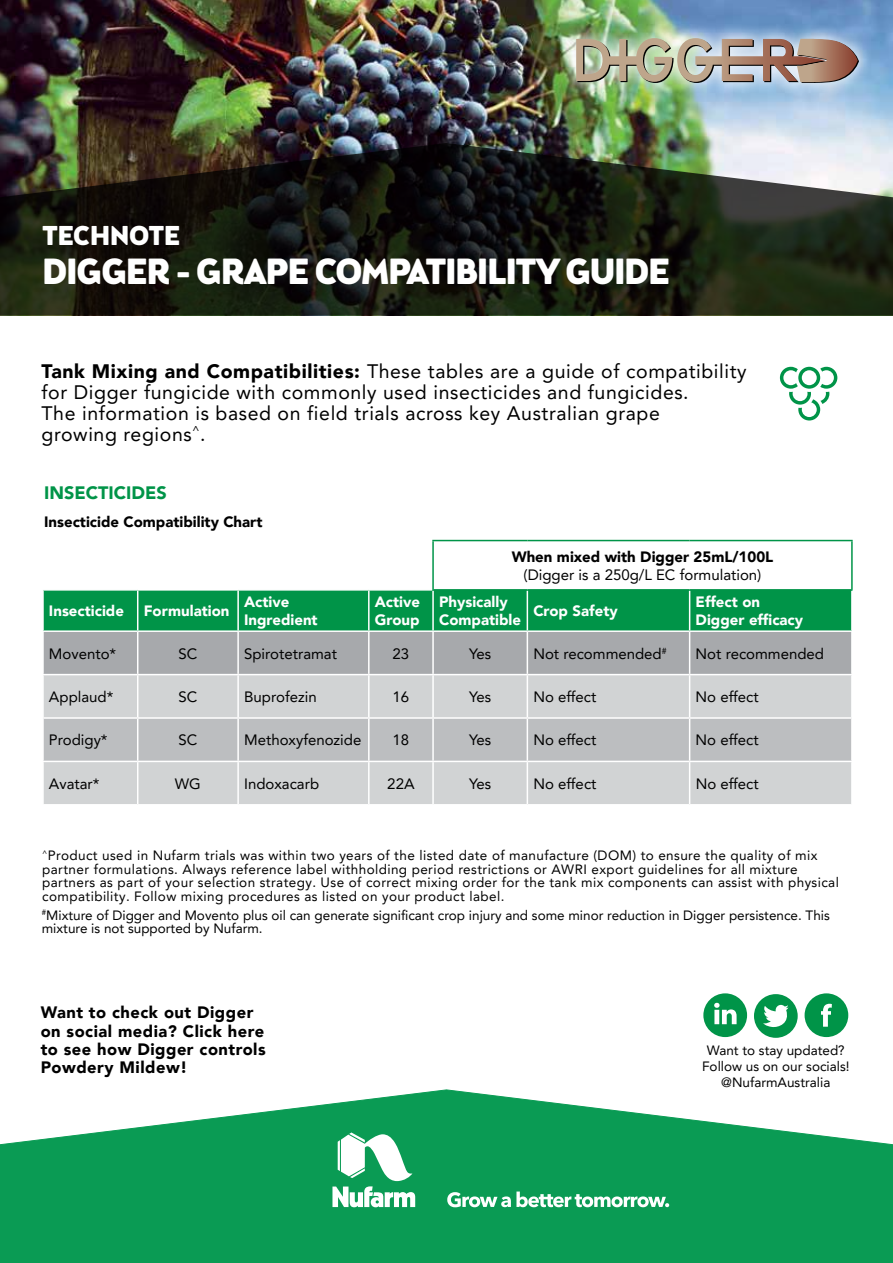
<style>
.page{position:relative;width:893px;height:1263px;background:#fff}
.page>*{position:absolute;margin:0;border:0;box-sizing:border-box;transform-origin:0 0}
.t1{font:900 36px "Brooklyn Samuels Five";letter-spacing:-.025em;color:#fff}
.t2{font:900 27px "Brooklyn Samuels Five";color:#fff}
.t3{font:19.5px/21px "Avenir LT Pro";letter-spacing:.03em;color:#000}
.t4{font:900 18px "Avenir LT Pro";color:#009448}
.t5{font:900 16.5px/18.3px "Avenir LT Pro";letter-spacing:.03em;color:#000}
.t6{font:15px "Avenir LT Pro";color:#000}
.t7{font:900 15px/18px "Avenir LT Pro";color:#fff}
.t8{font:900 15px "Avenir LT Pro";color:#000}
.t9{font:13.5px/13.5px "Avenir LT Pro";letter-spacing:.03em;color:#000}
.t10{font:13.5px/16.2px "Avenir LT Pro";color:#000}
.s1{font-size:37.5px}
.s2{font-weight:900}
</style>
<div class="page">
<img style="left:0;top:0;width:893px;height:143px">
<svg style="left:0;top:143px;width:893px;height:173px;background:#272a1f"></svg>
<svg style="left:0;top:1090px;width:893px;height:173px"></svg>
<svg style="left:332px;top:1132px;width:83px;height:75px"></svg>
<svg style="left:447px;top:1191px;width:222px;height:16px"></svg>
<div style="left:561px;top:22px;width:313px;height:77px;background:#fff;opacity:.82"></div>
<img style="left:576px;top:38px;width:283px;height:45px">
<svg style="left:44px;top:591px;width:807px;height:83px;background:#569f7c"></svg>
<div style="left:44px;top:675px;width:807px;height:129px;background:#d1d3d4"></div>
<div style="left:44px;top:719px;width:807px;height:42px;background:#bcbec0"></div>
<hr style="left:137px;top:591px;width:1px;height:39px;background:#fff">
<hr style="left:237px;top:591px;width:2px;height:39px;background:#fff">
<hr style="left:368px;top:591px;width:2px;height:39px;background:#fff">
<hr style="left:432px;top:591px;width:2px;height:39px;background:#fff">
<hr style="left:527px;top:591px;width:1px;height:39px;background:#fff">
<hr style="left:689px;top:591px;width:1px;height:39px;background:#fff">
<hr style="left:42px;top:630px;width:96px;height:2px;background:#fff">
<hr style="left:138px;top:630px;width:100px;height:2px;background:#fff">
<hr style="left:137px;top:632px;width:1px;height:42px;background:#fff">
<hr style="left:238px;top:630px;width:131px;height:2px;background:#fff">
<hr style="left:237px;top:632px;width:2px;height:42px;background:#fff">
<hr style="left:369px;top:630px;width:64px;height:2px;background:#fff">
<hr style="left:368px;top:632px;width:2px;height:42px;background:#fff">
<hr style="left:433px;top:630px;width:94px;height:2px;background:#fff">
<hr style="left:432px;top:632px;width:2px;height:42px;background:#fff">
<hr style="left:527px;top:630px;width:163px;height:2px;background:#fff">
<hr style="left:527px;top:632px;width:1px;height:42px;background:#fff">
<hr style="left:690px;top:630px;width:163px;height:2px;background:#fff">
<hr style="left:689px;top:632px;width:1px;height:42px;background:#fff">
<hr style="left:137px;top:675px;width:1px;height:42px;background:#fff">
<hr style="left:237px;top:675px;width:2px;height:42px;background:#fff">
<hr style="left:368px;top:675px;width:2px;height:42px;background:#fff">
<hr style="left:432px;top:675px;width:2px;height:42px;background:#fff">
<hr style="left:527px;top:675px;width:1px;height:42px;background:#fff">
<hr style="left:689px;top:675px;width:1px;height:42px;background:#fff">
<hr style="left:42px;top:717px;width:96px;height:2px;background:#fff">
<hr style="left:138px;top:717px;width:100px;height:2px;background:#fff">
<hr style="left:137px;top:719px;width:1px;height:42px;background:#fff">
<hr style="left:238px;top:717px;width:131px;height:2px;background:#fff">
<hr style="left:237px;top:719px;width:2px;height:42px;background:#fff">
<hr style="left:369px;top:717px;width:64px;height:2px;background:#fff">
<hr style="left:368px;top:719px;width:2px;height:42px;background:#fff">
<hr style="left:433px;top:717px;width:94px;height:2px;background:#fff">
<hr style="left:432px;top:719px;width:2px;height:42px;background:#fff">
<hr style="left:527px;top:717px;width:163px;height:2px;background:#fff">
<hr style="left:527px;top:719px;width:1px;height:42px;background:#fff">
<hr style="left:690px;top:717px;width:163px;height:2px;background:#fff">
<hr style="left:689px;top:719px;width:1px;height:42px;background:#fff">
<hr style="left:42px;top:761px;width:96px;height:1px;background:#fff">
<hr style="left:138px;top:761px;width:100px;height:1px;background:#fff">
<hr style="left:137px;top:762px;width:1px;height:42px;background:#fff">
<hr style="left:238px;top:761px;width:131px;height:1px;background:#fff">
<hr style="left:237px;top:762px;width:2px;height:42px;background:#fff">
<hr style="left:369px;top:761px;width:64px;height:1px;background:#fff">
<hr style="left:368px;top:762px;width:2px;height:42px;background:#fff">
<hr style="left:433px;top:761px;width:94px;height:1px;background:#fff">
<hr style="left:432px;top:762px;width:2px;height:42px;background:#fff">
<hr style="left:527px;top:761px;width:163px;height:1px;background:#fff">
<hr style="left:527px;top:762px;width:1px;height:42px;background:#fff">
<hr style="left:690px;top:761px;width:163px;height:1px;background:#fff">
<hr style="left:689px;top:762px;width:1px;height:42px;background:#fff">
<hr style="left:432px;top:540px;width:95px;height:1px;background:#009448">
<hr style="left:432px;top:541px;width:2px;height:48px;background:#009448">
<hr style="left:527px;top:540px;width:163px;height:1px;background:#009448">
<hr style="left:690px;top:540px;width:163px;height:1px;background:#009448">
<hr style="left:851px;top:541px;width:2px;height:48px;background:#009448">
<hr style="left:432px;top:589px;width:95px;height:2px;background:#009448">
<hr style="left:527px;top:589px;width:163px;height:2px;background:#009448">
<hr style="left:690px;top:589px;width:163px;height:2px;background:#009448">
<svg style="left:780px;top:367px;width:57px;height:53px"></svg>
<div style="left:703px;top:993px;width:44px;height:44px;background:#009448;border-radius:50%"></div>
<svg style="left:714px;top:1003px;width:23px;height:21px"></svg>
<div style="left:754px;top:994px;width:44px;height:44px;background:#009448;border-radius:50%"></div>
<svg style="left:763px;top:1005px;width:26px;height:23px"></svg>
<div style="left:805px;top:993px;width:43px;height:44px;background:#009448;border-radius:50%"></div>
<svg style="left:821px;top:1004px;width:11px;height:23px"></svg>
<h2 class="t2" style="left:43px;top:220px;width:139px">TECHNOTE</h2>
<h1 class="t1" style="left:43px;top:251px;width:629px">DIGGER <span class="s1">-</span> GRAPE COMPATIBILITY GUIDE</h1>
<h3 class="t3" style="left:42px;top:360px;width:707px"><span class="s2">Tank Mixing and Compatibilities:</span> These tables are a guide of compatibility for Digger fungicide with commonly used insecticides and fungicides.<br>The information is based on field trials across key Australian grape<br>growing regions<sup>^</sup>.</h3>
<h3 class="t4" style="left:44px;top:482px;width:124px">INSECTICIDES</h3>
<p class="t8" style="left:44px;top:512px;width:220px">Insecticide Compatibility Chart</p>
<p class="t8" style="left:512px;top:548px;width:263px">When mixed with Digger 25mL/100L</p>
<p class="t6" style="left:524px;top:565px;width:239px">(Digger is a 250g/L EC formulation)</p>
<p class="t7" style="left:49px;top:602px;width:77px">Insecticide</p>
<p class="t7" style="left:144px;top:602px;width:87px">Formulation</p>
<p class="t7" style="left:244px;top:593px;width:75px">Active<br>Ingredient</p>
<p class="t7" style="left:375px;top:593px;width:47px">Active<br>Group</p>
<p class="t7" style="left:439px;top:593px;width:83px">Physically<br>Compatible</p>
<p class="t7" style="left:533px;top:602px;width:86px">Crop Safety</p>
<p class="t7" style="left:696px;top:593px;width:109px">Effect on<br>Digger efficacy</p>
<p class="t6" style="left:49px;top:644px;width:69px">Movento*</p>
<p class="t6" style="left:178px;top:644px;width:20px">SC</p>
<p class="t6" style="left:244px;top:644px;width:94px">Spirotetramat</p>
<p class="t6" style="left:393px;top:644px;width:18px">23</p>
<p class="t6" style="left:469px;top:644px;width:23px">Yes</p>
<p class="t6" style="left:533px;top:644px;width:135px">Not recommended<sup>#</sup></p>
<p class="t6" style="left:696px;top:644px;width:130px">Not recommended</p>
<p class="t6" style="left:49px;top:688px;width:66px">Applaud*</p>
<p class="t6" style="left:178px;top:688px;width:20px">SC</p>
<p class="t6" style="left:244px;top:688px;width:74px">Buprofezin</p>
<p class="t6" style="left:393px;top:688px;width:18px">16</p>
<p class="t6" style="left:469px;top:688px;width:23px">Yes</p>
<p class="t6" style="left:533px;top:688px;width:65px">No effect</p>
<p class="t6" style="left:696px;top:688px;width:65px">No effect</p>
<p class="t6" style="left:49px;top:731px;width:60px">Prodigy*</p>
<p class="t6" style="left:178px;top:731px;width:20px">SC</p>
<p class="t6" style="left:244px;top:731px;width:119px">Methoxyfenozide</p>
<p class="t6" style="left:393px;top:731px;width:18px">18</p>
<p class="t6" style="left:469px;top:731px;width:23px">Yes</p>
<p class="t6" style="left:533px;top:731px;width:65px">No effect</p>
<p class="t6" style="left:696px;top:731px;width:65px">No effect</p>
<p class="t6" style="left:49px;top:774px;width:52px">Avatar*</p>
<p class="t6" style="left:175px;top:774px;width:28px">WG</p>
<p class="t6" style="left:244px;top:774px;width:77px">Indoxacarb</p>
<p class="t6" style="left:387px;top:774px;width:29px">22A</p>
<p class="t6" style="left:469px;top:774px;width:23px">Yes</p>
<p class="t6" style="left:533px;top:774px;width:65px">No effect</p>
<p class="t6" style="left:696px;top:774px;width:65px">No effect</p>
<p class="t9" style="left:42px;top:849px;width:798px"><sup>^</sup>Product used in Nufarm trials was within two years of the listed date of manufacture (DOM) to ensure the quality of mix partner formulations. Always reference label withholding period restrictions or AWRI export guidelines for all mixture partners as part of your selection strategy. Use of correct mixing order for the tank mix components can assist with physical compatibility. Follow mixing procedures as listed on your product label.</p>
<p class="t10" style="left:42px;top:908px;width:789px;line-height:13.5px"><sup>#</sup>Mixture of Digger and Movento plus oil can generate significant crop injury and some minor reduction in Digger persistence. This mixture is not supported by Nufarm.</p>
<p class="t5" style="left:41px;top:1003px;width:226px">Want to check out Digger on social media? Click here to see how Digger controls<br>Powdery Mildew!</p>
<p class="t10" style="left:702px;top:1042px;width:149px;text-align:center">Want to stay updated?<br>Follow us on our socials! @NufarmAustralia</p>
</div>
